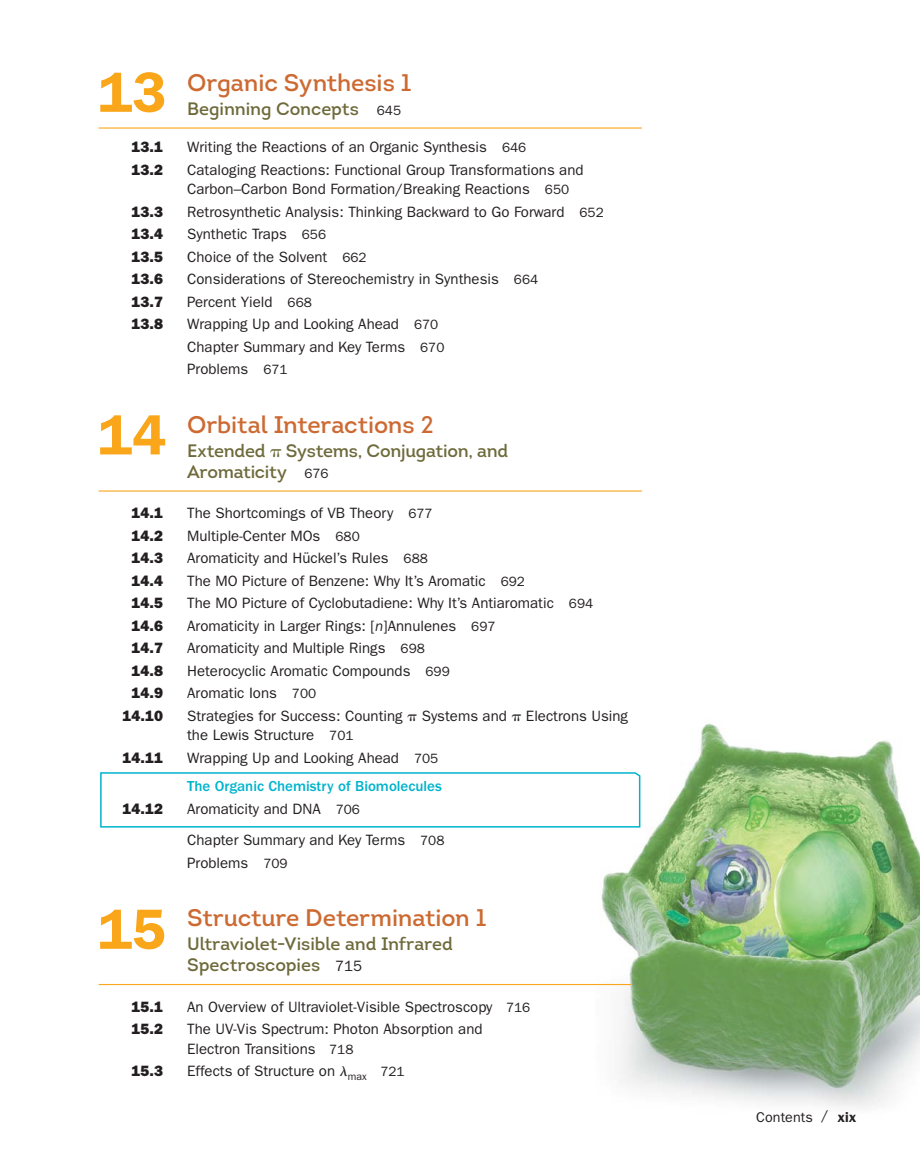
<style>
.page{position:relative;width:920px;height:1176px;background:#fff}
.page>*{position:absolute;margin:0;border:0;box-sizing:border-box;transform-origin:0 0}
.t1{font:600 57px "ITC Franklin Gothic Std";color:#faa61a}
.t2{font:24px "Intro";letter-spacing:-.005em;color:#cc6a32}
.t3{font:18px/21px "Intro";letter-spacing:-.005em;color:#6e6a3b}
.t4{font:15px/19.5px "ITC Franklin Gothic Std";color:#231f20}
.t5{font:15px "ITC Franklin Gothic Std Hvy";color:#231f20}
.t6{font:500 15px/28.5px "ITC Franklin Gothic Std";color:#00b4cd}
.t7{font:14.25px "ITC Franklin Gothic Std";letter-spacing:.005em;color:#231f20}
.s1{font-family:"ITC Franklin Gothic Std";font-size:13.5px;color:#231f20}
.s2{font-size:13.5px}
.s3{font-style:italic}
.s4{font-weight:400;color:#231f20}
.s5{font-weight:400;font-size:13.5px;color:#231f20}
.s6{font-family:"ITC Franklin Gothic Std";font-size:15px;color:#231f20}
.s7{font-family:"WWDOC01"}
.s8{font-weight:600}
</style>
<div class="page">
<img style="left:595px;top:723px;width:325px;height:385px">
<hr style="left:99px;top:127px;width:543px;height:2px;background:#faa61a">
<hr style="left:99px;top:490px;width:543px;height:2px;background:#faa61a">
<hr style="left:99px;top:984px;width:532px;height:1px;background:#faa61a">
<svg style="left:100px;top:771px;width:541px;height:57px"></svg>
<h1 class="t1" style="left:98px;top:59px;width:70px">13</h1>
<h2 class="t2" style="left:187px;top:74px;width:226px">Organic Synthesis 1</h2>
<p class="t3" style="left:187px;top:100px;width:215px">Beginning Concepts <span class="s1">645</span></p>
<p class="t5" style="left:132px;top:141px;width:33px">13.1</p>
<p class="t4" style="left:187px;top:138px;width:340px">Writing the Reactions of an Organic Synthesis <span class="s2">646</span></p>
<p class="t5" style="left:132px;top:164px;width:33px">13.2</p>
<p class="t4" style="left:187px;top:161px;width:398px">Cataloging Reactions: Functional Group Transformations and<br>Carbon–Carbon Bond Formation/Breaking Reactions <span class="s2">650</span></p>
<p class="t5" style="left:132px;top:206px;width:33px">13.3</p>
<p class="t4" style="left:187px;top:203px;width:418px">Retrosynthetic Analysis: Thinking Backward to Go Forward <span class="s2">652</span></p>
<p class="t5" style="left:132px;top:228px;width:33px">13.4</p>
<p class="t4" style="left:187px;top:225px;width:140px">Synthetic Traps <span class="s2">656</span></p>
<p class="t5" style="left:132px;top:251px;width:33px">13.5</p>
<p class="t4" style="left:187px;top:248px;width:181px">Choice of the Solvent <span class="s2">662</span></p>
<p class="t5" style="left:132px;top:273px;width:33px">13.6</p>
<p class="t4" style="left:187px;top:270px;width:352px">Considerations of Stereochemistry in Synthesis <span class="s2">664</span></p>
<p class="t5" style="left:132px;top:296px;width:33px">13.7</p>
<p class="t4" style="left:187px;top:293px;width:126px">Percent Yield <span class="s2">668</span></p>
<p class="t5" style="left:132px;top:318px;width:33px">13.8</p>
<p class="t4" style="left:187px;top:314px;width:259px;line-height:22.5px">Wrapping Up and Looking Ahead <span class="s2">670<br></span>Chapter Summary and Key Terms <span class="s2">670<br></span>Problems <span class="s2">671</span></p>
<h1 class="t1" style="left:98px;top:401px;width:70px">14</h1>
<h2 class="t2" style="left:187px;top:416px;width:248px">Orbital Interactions 2</h2>
<p class="t3" style="left:187px;top:442px;width:322px">Extended Systems, Conjugation, and<br>Aromaticity <span class="s1">676</span></p>
<p class="t5" style="left:132px;top:507px;width:33px">14.1</p>
<p class="t4" style="left:187px;top:504px;width:247px">The Shortcomings of VB Theory <span class="s2">677</span></p>
<p class="t5" style="left:132px;top:530px;width:33px">14.2</p>
<p class="t4" style="left:187px;top:527px;width:174px">Multiple-Center MOs <span class="s2">680</span></p>
<p class="t5" style="left:132px;top:552px;width:33px">14.3</p>
<p class="t4" style="left:187px;top:549px;width:242px">Aromaticity and Hückel’s Rules <span class="s2">688</span></p>
<p class="t5" style="left:132px;top:575px;width:33px">14.4</p>
<p class="t4" style="left:187px;top:572px;width:339px">The MO Picture of Benzene: Why It’s Aromatic <span class="s2">692</span></p>
<p class="t5" style="left:132px;top:597px;width:33px">14.5</p>
<p class="t4" style="left:187px;top:594px;width:407px">The MO Picture of Cyclobutadiene: Why It’s Antiaromatic <span class="s2">694</span></p>
<p class="t5" style="left:132px;top:620px;width:33px">14.6</p>
<p class="t4" style="left:187px;top:617px;width:310px">Aromaticity in Larger Rings: [<span class="s3">n</span>]Annulenes <span class="s2">697</span></p>
<p class="t5" style="left:132px;top:642px;width:33px">14.7</p>
<p class="t4" style="left:187px;top:639px;width:239px">Aromaticity and Multiple Rings <span class="s2">698</span></p>
<p class="t5" style="left:132px;top:665px;width:33px">14.8</p>
<p class="t4" style="left:187px;top:662px;width:264px">Heterocyclic Aromatic Compounds <span class="s2">699</span></p>
<p class="t5" style="left:132px;top:687px;width:33px">14.9</p>
<p class="t4" style="left:187px;top:684px;width:130px">Aromatic Ions <span class="s2">700</span></p>
<p class="t5" style="left:123px;top:710px;width:42px">14.10</p>
<p class="t4" style="left:187px;top:707px;width:217px">Strategies for Success: Counting</p>
<p class="t4" style="left:421px;top:707px;width:87px">Systems and</p>
<p class="t4" style="left:526px;top:707px;width:103px">Electrons Using</p>
<p class="t4" style="left:187px;top:726px;width:168px">the Lewis Structure <span class="s2">701</span></p>
<p class="t5" style="left:123px;top:752px;width:42px">14.11</p>
<p class="t6" style="left:187px;top:744px;width:256px"><span class="s4">Wrapping Up and Looking Ahead</span> <span class="s5">705<br></span>The Organic Chemistry of Biomolecules</p>
<p class="t5" style="left:123px;top:803px;width:42px">14.12</p>
<p class="t4" style="left:187px;top:794px;width:259px;line-height:31.5px">Aromaticity and DNA <span class="s2">706<br></span>Chapter Summary and Key Terms <span class="s2">708</span></p>
<p class="t4" style="left:187px;top:854px;width:102px">Problems <span class="s2">709</span></p>
<h1 class="t1" style="left:98px;top:896px;width:70px">15</h1>
<h2 class="t2" style="left:187px;top:909px;width:301px">Structure Determination 1</h2>
<p class="t3" style="left:187px;top:935px;width:267px">Ultraviolet-Visible and Infrared<br>Spectroscopies <span class="s6">715</span></p>
<p class="t5" style="left:132px;top:1001px;width:33px">15.1</p>
<p class="t4" style="left:187px;top:998px;width:344px">An Overview of Ultraviolet-Visible Spectroscopy <span class="s2">716</span></p>
<p class="t5" style="left:132px;top:1023px;width:33px">15.2</p>
<p class="t4" style="left:187px;top:1020px;width:297px">The UV-Vis Spectrum: Photon Absorption and<br>Electron Transitions <span class="s2">718</span></p>
<p class="t5" style="left:132px;top:1065px;width:33px">15.3</p>
<p class="t4" style="left:187px;top:1062px;width:219px">Effects of Structure on <span class="s7">l</span><sub>max</sub> <span class="s2">721</span></p>
<p class="t7" style="left:756px;top:1112px;width:102px">Contents / <span class="s8">xix</span></p>
</div>
